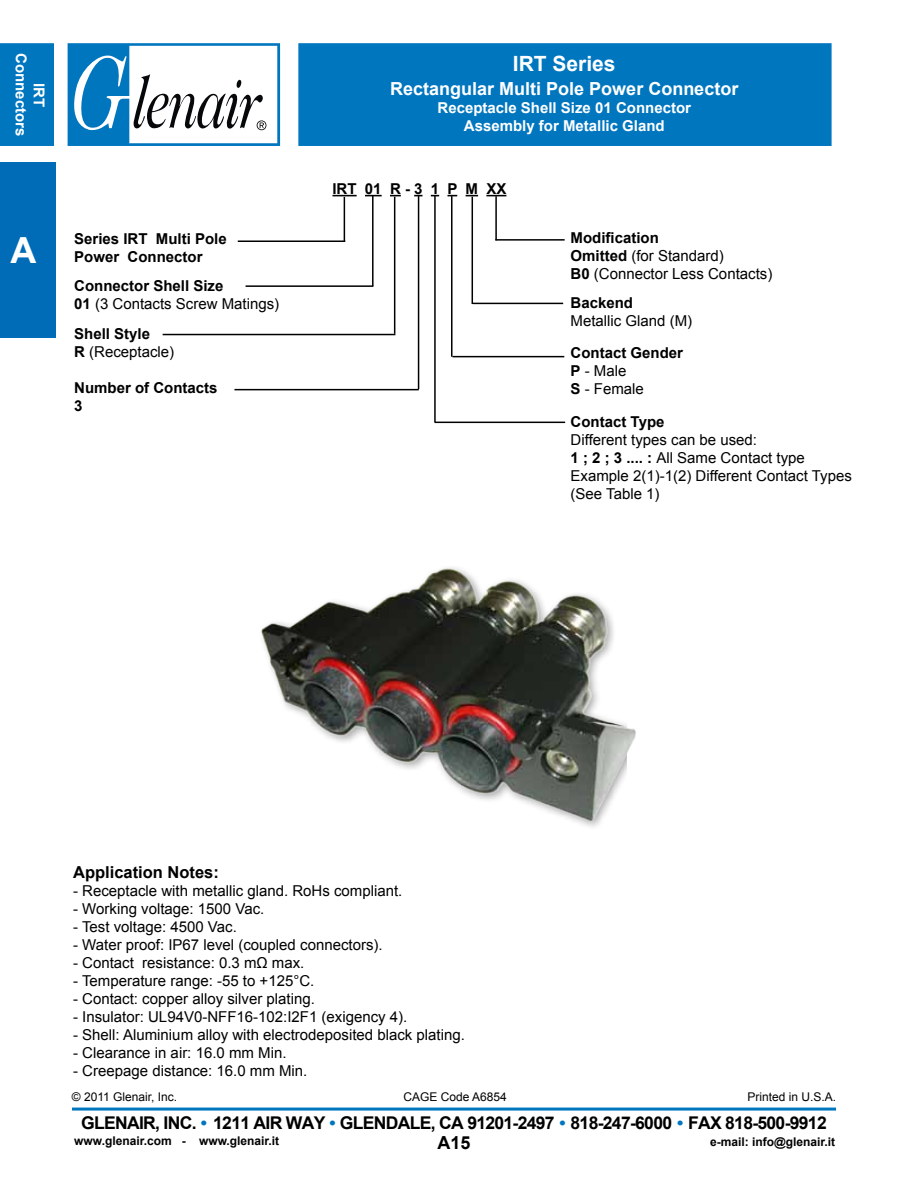
<style>
.page{position:relative;width:918px;height:1188px;background:#fff}
.page>*{position:absolute;margin:0;border:0;box-sizing:border-box;transform-origin:0 0}
.t1{font:700 36px "Arial";color:#fff}
.t2{font:700 21px "Arial";color:#fff}
.t3{font:700 18px "Arial";color:#fff}
.t4{font:700 18px "Arial";color:#000}
.t5{font:700 17.55px "Arial";letter-spacing:-.04em;color:#000}
.t6{font:700 16.5px "Arial";color:#000}
.t7{font:15.15px/18px "Arial";color:#000}
.t8{font:15px/18px "Arial";color:#000}
.t9{font:700 15px/18px "Arial";color:#000}
.t10{font:700 15px/18px "Arial";color:#fff;text-align:center}
.t11{font:700 12px "Arial";color:#000}
.t12{font:12px "Arial";color:#000}
.s1{font-weight:700}
.s2{font-weight:400}
.s3{color:#0076bf}
</style>
<div class="page">
<div style="left:0;top:43px;width:54px;height:103px;background:#0076bf"></div>
<div style="left:298px;top:43px;width:534px;height:103px;background:#0076bf;border:2px solid #0076bf"></div>
<hr style="left:72px;top:1108px;width:764px;height:3px;background:#0076bf">
<svg style="left:68px;top:43px;width:212px;height:103px"></svg>
<div style="left:0;top:162px;width:55px;height:176px;background:#006bb6"></div>
<hr style="left:418px;top:196px;width:1px;height:193px;background:#000">
<hr style="left:434px;top:196px;width:2px;height:226px;background:#000">
<svg style="left:332px;top:195px;width:25px;height:1px"></svg>
<svg style="left:365px;top:195px;width:17px;height:1px"></svg>
<svg style="left:466px;top:195px;width:12px;height:1px"></svg>
<svg style="left:486px;top:195px;width:20px;height:1px"></svg>
<hr style="left:344px;top:197px;width:1px;height:45px;background:#000">
<hr style="left:238px;top:240px;width:107px;height:2px;background:#000">
<hr style="left:246px;top:285px;width:127px;height:2px;background:#000">
<hr style="left:372px;top:196px;width:2px;height:90px;background:#000">
<hr style="left:163px;top:334px;width:232px;height:1px;background:#000">
<hr style="left:234px;top:389px;width:185px;height:1px;background:#000">
<hr style="left:473px;top:303px;width:90px;height:1px;background:#000">
<hr style="left:451px;top:196px;width:2px;height:161px;background:#000">
<hr style="left:495px;top:196px;width:2px;height:44px;background:#000">
<hr style="left:495px;top:239px;width:70px;height:2px;background:#000">
<hr style="left:394px;top:197px;width:1px;height:137px;background:#000">
<hr style="left:472px;top:197px;width:1px;height:107px;background:#000">
<hr style="left:452px;top:356px;width:112px;height:1px;background:#000">
<hr style="left:435px;top:422px;width:130px;height:1px;background:#000">
<img style="left:261px;top:567px;width:375px;height:260px">
<p class="t10" style="left:47px;top:53px;width:85px;rotate:90deg">IRT<br>Connectors</p>
<h1 class="t1" style="left:10px;top:226px;width:27px">A</h1>
<p class="t9" style="left:74px;top:230px;width:154px">Series IRT Multi Pole<br>Power Connector</p>
<p class="t8" style="left:74px;top:277px;width:207px"><span class="s1">Connector Shell Size<br>01</span> (3 Contacts Screw Matings)</p>
<p class="t8" style="left:74px;top:325px;width:102px"><span class="s1">Shell Style<br>R</span> (Receptacle)</p>
<p class="t9" style="left:74px;top:379px;width:145px">Number of Contacts<br>3</p>
<h2 class="t2" style="left:513px;top:50px;width:104px">IRT Series</h2>
<p class="t3" style="left:390px;top:77px;width:350px">Rectangular Multi Pole Power Connector</p>
<p class="t10" style="left:438px;top:100px;width:255px">Receptacle Shell Size 01 Connector<br>Assembly for Metallic Gland</p>
<p class="t9" style="left:332px;top:180px;width:175px">IRT 01 R - 3 1 P M XX</p>
<p class="t9" style="left:571px;top:229px;width:90px">Modification</p>
<p class="t7" style="left:571px;top:247px;width:203px"><span class="s1">Omitted</span> (for Standard)<br><span class="s1">B0</span> (Connector Less Contacts)</p>
<p class="t9" style="left:571px;top:294px;width:64px">Backend</p>
<p class="t8" style="left:571px;top:312px;width:123px">Metallic Gland (M)</p>
<p class="t9" style="left:571px;top:345px;width:114px">Contact Gender<br>P <span class="s2">- Male<br></span>S <span class="s2">- Female</span></p>
<p class="t9" style="left:571px;top:413px;width:95px">Contact Type</p>
<p class="t8" style="left:571px;top:431px;width:283px">Different types can be used:<br><span class="s1">1 ; 2 ; 3 .... :</span> All Same Contact type<br>Example 2(1)-1(2) Different Contact Types (See Table 1)</p>
<p class="t6" style="left:73px;top:861px;width:147px">Application Notes:</p>
<p class="t8" style="left:73px;top:881px;width:331px">- Receptacle with metallic gland. RoHs compliant.</p>
<p class="t8" style="left:73px;top:899px;width:193px">- Working voltage: 1500 Vac.</p>
<p class="t8" style="left:73px;top:917px;width:165px">- Test voltage: 4500 Vac.</p>
<p class="t8" style="left:73px;top:935px;width:311px">- Water proof: IP67 level (coupled connectors).</p>
<p class="t8" style="left:73px;top:953px;width:233px">- Contact resistance: 0.3 mΩ max.</p>
<p class="t8" style="left:73px;top:971px;width:243px">- Temperature range: -55 to +125°C.</p>
<p class="t8" style="left:73px;top:989px;width:243px">- Contact: copper alloy silver plating.</p>
<p class="t8" style="left:73px;top:1007px;width:336px">- Insulator: UL94V0-NFF16-102:I2F1 (exigency 4).</p>
<p class="t8" style="left:73px;top:1025px;width:393px">- Shell: Aluminium alloy with electrodeposited black plating.</p>
<p class="t8" style="left:73px;top:1043px;width:215px">- Clearance in air: 16.0 mm Min.</p>
<p class="t8" style="left:73px;top:1061px;width:236px">- Creepage distance: 16.0 mm Min.</p>
<p class="t12" style="left:72px;top:1089px;width:107px">© 2011 Glenair, Inc.</p>
<p class="t12" style="left:404px;top:1089px;width:105px">CAGE Code A6854</p>
<p class="t12" style="left:747px;top:1089px;width:90px">Printed in U.S.A.</p>
<p class="t11" style="left:74px;top:1133px;width:207px">www.glenair.com - www.glenair.it</p>
<p class="t11" style="left:710px;top:1134px;width:127px">e-mail: info@glenair.it</p>
<p class="t5" style="left:81px;top:1111px;width:747px">GLENAIR, INC. <span class="s3">•</span> 1211 AIR WAY <span class="s3">•</span> GLENDALE, CA 91201-2497 <span class="s3">•</span> 818-247-6000 <span class="s3">•</span> FAX 818-500-9912</p>
<p class="t4" style="left:438px;top:1131px;width:35px">A15</p>
</div>
